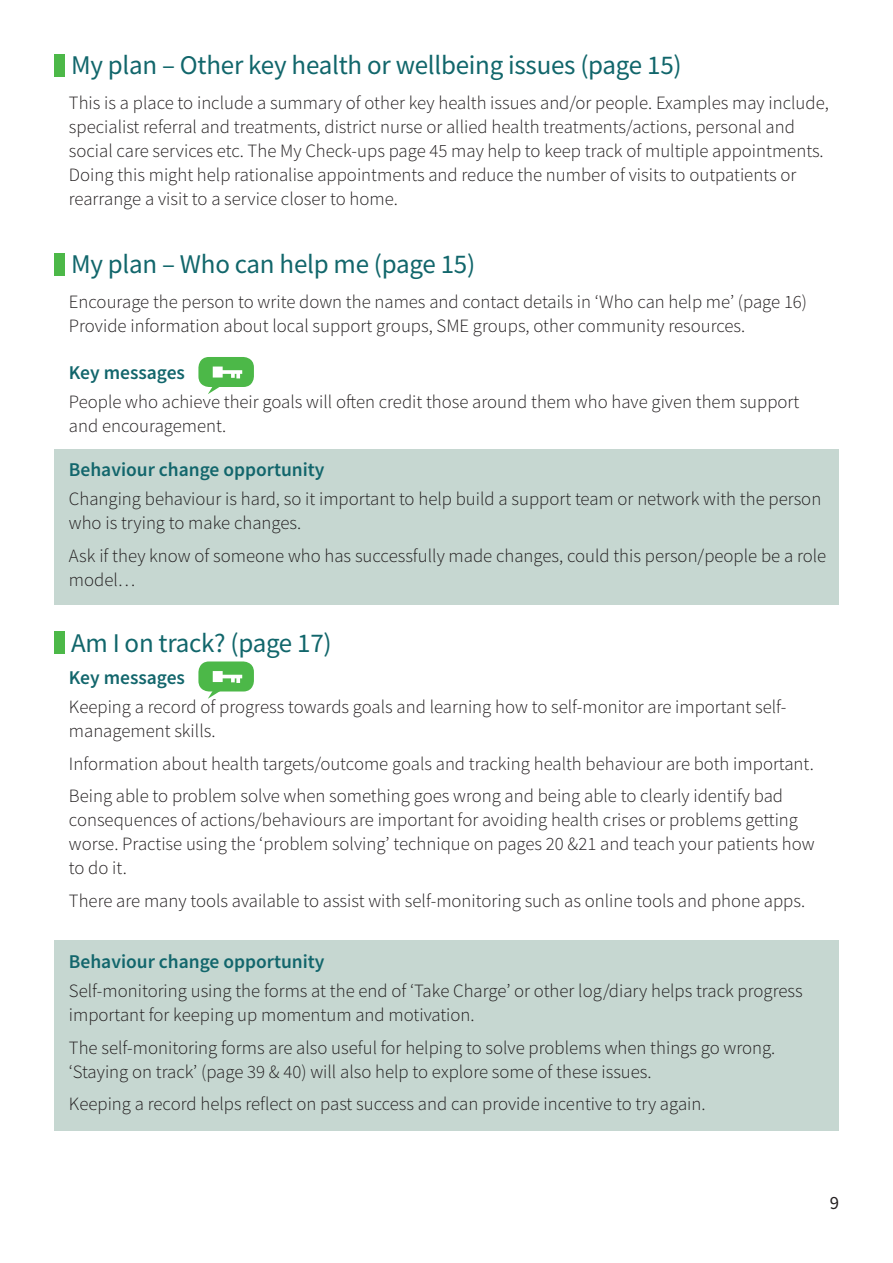
<style>
.page{position:relative;width:893px;height:1263px;background:#fff}
.page>*{position:absolute;margin:0;border:0;box-sizing:border-box;transform-origin:0 0}
.Heading_2_Indent{font:27px "Source Sans Pro";letter-spacing:-.01em;color:#11666b}
.Heading_3{font:600 19.5px "Source Sans Pro";color:#12666c}
.Body{font:300 18.75px/24px "Source Sans Pro";color:#231f20}
.t1{font:18.75px "Source Sans Pro";color:#231f20}
</style>
<div class="page">
<div style="left:54px;top:941px;width:785px;height:190px;background:#c6d7d1"></div>
<div style="left:54px;top:449px;width:785px;height:156px;background:#c6d7d1"></div>
<div style="left:54px;top:54px;width:11px;height:22px;background:#4cb848"></div>
<div style="left:54px;top:253px;width:11px;height:22px;background:#4cb848"></div>
<div style="left:54px;top:631px;width:11px;height:23px;background:#4cb848"></div>
<div style="left:198px;top:357px;width:56px;height:30px;background:#4cb848;border-radius:11px"></div>
<svg style="left:208px;top:366px;width:34px;height:28px"></svg>
<div style="left:198px;top:661px;width:56px;height:30px;background:#4cb848;border-radius:11px"></div>
<svg style="left:208px;top:671px;width:34px;height:28px"></svg>
<p class="Heading_2_Indent" style="left:71px;top:48px;width:612px">My plan – Other key health or wellbeing issues (page 15)</p>
<p class="Body" style="left:69px;top:90px;width:761px">This is a place to include a summary of other key health issues and/or people. Examples may include, specialist referral and treatments, district nurse or allied health treatments/actions, personal and social care services etc. The My Check-ups page 45 may help to keep track of multiple appointments.<br>Doing this might help rationalise appointments and reduce the number of visits to outpatients or rearrange a visit to a service closer to home.</p>
<p class="Heading_2_Indent" style="left:71px;top:247px;width:406px">My plan – Who can help me (page 15)</p>
<p class="Body" style="left:69px;top:289px;width:740px">Encourage the person to write down the names and contact details in ‘Who can help me’ (page 16)<br>Provide information about local support groups, SME groups, other community resources.</p>
<p class="Heading_3" style="left:69px;top:360px;width:118px">Key messages</p>
<p class="Body" style="left:69px;top:390px;width:732px">People who achieve their goals will often credit those around them who have given them support and encouragement.</p>
<p class="Heading_3" style="left:69px;top:456px;width:257px">Behaviour change opportunity</p>
<p class="Body" style="left:69px;top:487px;width:754px">Changing behaviour is hard, so it important to help build a support team or network with the person who is trying to make changes.</p>
<p class="Body" style="left:69px;top:543px;width:759px">Ask if they know of someone who has successfully made changes, could this person/people be a role model…</p>
<p class="Heading_2_Indent" style="left:71px;top:626px;width:262px">Am I on track? (page 17)</p>
<p class="Heading_3" style="left:69px;top:665px;width:118px">Key messages</p>
<p class="Body" style="left:69px;top:695px;width:719px">Keeping a record of progress towards goals and learning how to self-monitor are important self&shy;management skills.</p>
<p class="Body" style="left:69px;top:752px;width:746px">Information about health targets/outcome goals and tracking health behaviour are both important.</p>
<p class="Body" style="left:69px;top:784px;width:747px">Being able to problem solve when something goes wrong and being able to clearly identify bad consequences of actions/behaviours are important for avoiding health crises or problems getting worse. Practise using the ‘problem solving’ technique on pages 20 &amp;21 and teach your patients how to do it.</p>
<p class="Body" style="left:69px;top:889px;width:738px">There are many tools available to assist with self-monitoring such as online tools and phone apps.</p>
<p class="Heading_3" style="left:69px;top:949px;width:257px">Behaviour change opportunity</p>
<p class="Body" style="left:69px;top:979px;width:735px">Self-monitoring using the forms at the end of ‘Take Charge’ or other log/diary helps track progress important for keeping up momentum and motivation.</p>
<p class="Body" style="left:69px;top:1036px;width:708px">The self-monitoring forms are also useful for helping to solve problems when things go wrong. ‘Staying on track’ (page 39 &amp; 40) will also help to explore some of these issues.</p>
<p class="Body" style="left:69px;top:1092px;width:638px">Keeping a record helps reflect on past success and can provide incentive to try again.</p>
<p class="t1" style="left:830px;top:1191px;width:11px">9</p>
</div>
